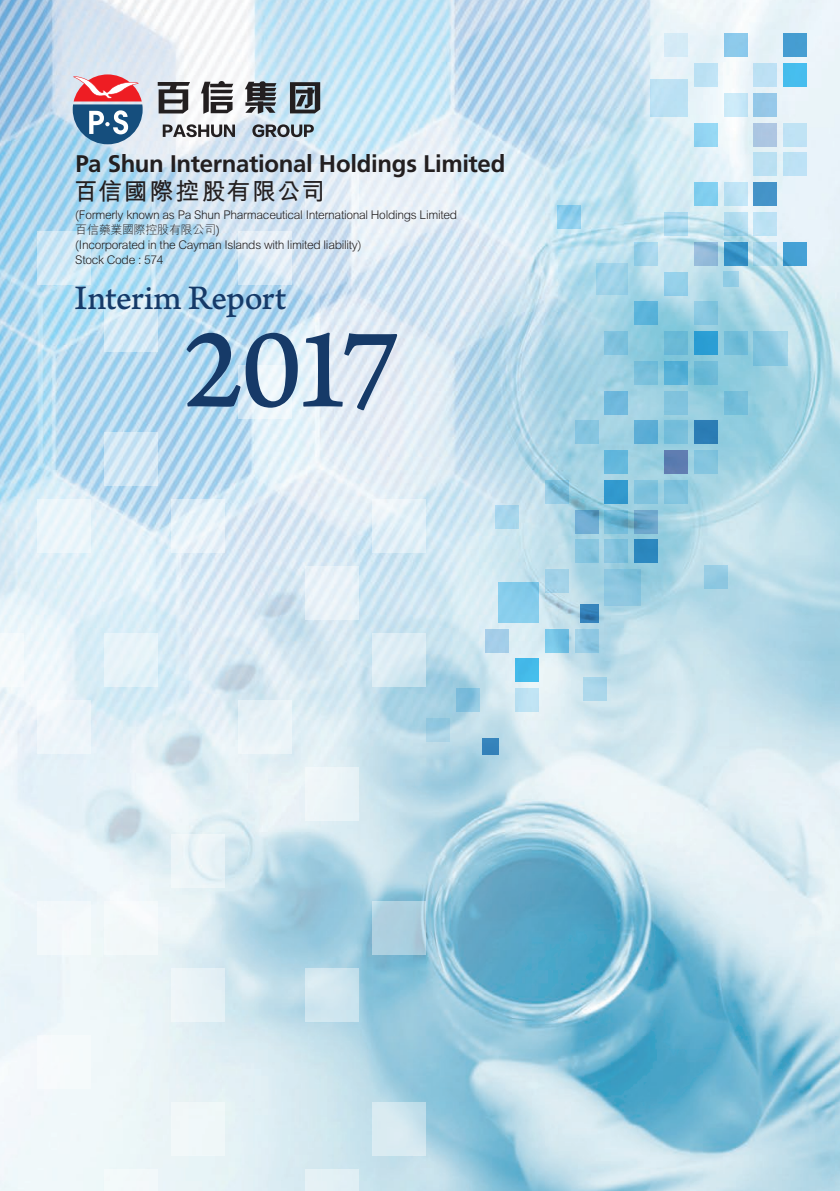
<style>
.page{position:relative;width:840px;height:1191px;background:#fff}
.page>*{position:absolute;margin:0;border:0;box-sizing:border-box;transform-origin:0 0}
.t1{font:120px "Arno Pro Caption";color:#163a68}
.t2{font:36px "Arno Pro Caption";letter-spacing:-.02em;color:#163a68}
.t3{font:700 24px "Frutiger LT Std";letter-spacing:-.015em;color:#231f20}
.t4{font:700 24px "M Hei HK";letter-spacing:.06em;color:#231f20}
.t5{font:300 12px/15px "M Hei HK";letter-spacing:-.025em;color:#231f20}
</style>
<div class="page">
<img style="left:1px;top:0;width:838px;height:1191px">
<svg style="left:425px;top:718px;width:24px;height:24px"></svg>
<svg style="left:455px;top:688px;width:24px;height:24px"></svg>
<div style="left:482px;top:738px;width:17px;height:16px;background:#3582bb"></div>
<div style="left:515px;top:688px;width:23px;height:24px;background:#c0e3f3"></div>
<div style="left:515px;top:658px;width:23px;height:24px;background:#44bae9"></div>
<div style="left:485px;top:629px;width:24px;height:23px;background:#a4cfee"></div>
<div style="left:583px;top:677px;width:23px;height:24px;background:#abd7eb"></div>
<div style="left:544px;top:629px;width:24px;height:23px;background:linear-gradient(to right,#85d0ee,#67b9de)"></div>
<div style="left:544px;top:569px;width:24px;height:24px;background:#a2d1e8"></div>
<div style="left:495px;top:505px;width:23px;height:24px;background:#a6d6ec"></div>
<div style="left:574px;top:629px;width:24px;height:23px;background:linear-gradient(to right,#a3d2e8,#84c1dd)"></div>
<svg style="left:580px;top:604px;width:18px;height:19px"></svg>
<div style="left:574px;top:539px;width:24px;height:24px;background:linear-gradient(to right,#89c6e1,#81c1dc)"></div>
<svg style="left:574px;top:510px;width:24px;height:23px"></svg>
<svg style="left:544px;top:480px;width:24px;height:24px"></svg>
<div style="left:574px;top:420px;width:24px;height:24px;background:#86c5df"></div>
<div style="left:498px;top:582px;width:40px;height:41px;background:#88cdec"></div>
<svg style="left:604px;top:569px;width:36px;height:36px"></svg>
<div style="left:604px;top:539px;width:24px;height:24px;background:linear-gradient(to right,#91c9e3,#76bcd8)"></div>
<svg style="left:604px;top:510px;width:24px;height:23px"></svg>
<div style="left:604px;top:480px;width:24px;height:24px;background:#3199ce"></div>
<div style="left:604px;top:450px;width:24px;height:24px;background:#64b7dc"></div>
<div style="left:604px;top:391px;width:24px;height:23px;background:#6fb8dd"></div>
<div style="left:604px;top:331px;width:24px;height:24px;background:#7ec1dd"></div>
<div style="left:634px;top:539px;width:23px;height:24px;background:#2b87be"></div>
<svg style="left:634px;top:510px;width:23px;height:23px"></svg>
<div style="left:634px;top:480px;width:23px;height:24px;background:#7ec1dc"></div>
<div style="left:634px;top:420px;width:23px;height:24px;background:#5badd5"></div>
<div style="left:693px;top:301px;width:24px;height:24px;background:#87c6e0"></div>
<div style="left:634px;top:361px;width:23px;height:24px;background:#78bfda"></div>
<svg style="left:634px;top:242px;width:23px;height:24px"></svg>
<div style="left:704px;top:565px;width:23px;height:24px;background:#92cae2"></div>
<div style="left:663px;top:480px;width:24px;height:24px;background:#80c3de"></div>
<div style="left:663px;top:450px;width:24px;height:24px;background:#5e7cb1"></div>
<div style="left:663px;top:420px;width:24px;height:24px;background:#74bdda"></div>
<div style="left:663px;top:391px;width:24px;height:23px;background:#81c3dd"></div>
<div style="left:663px;top:331px;width:24px;height:24px;background:#6ab9d6"></div>
<div style="left:634px;top:301px;width:23px;height:24px;background:#5bb3da"></div>
<div style="left:663px;top:271px;width:24px;height:24px;background:#96d0ea"></div>
<svg style="left:556px;top:205px;width:24px;height:24px"></svg>
<div style="left:693px;top:450px;width:24px;height:24px;background:#84c5df"></div>
<div style="left:693px;top:420px;width:24px;height:24px;background:#2b7db5"></div>
<div style="left:693px;top:361px;width:24px;height:24px;background:#6ab8d6"></div>
<div style="left:693px;top:331px;width:24px;height:24px;background:#2a9dd3"></div>
<svg style="left:693px;top:242px;width:24px;height:24px"></svg>
<svg style="left:663px;top:212px;width:24px;height:24px"></svg>
<div style="left:723px;top:391px;width:24px;height:23px;background:#73bdd9"></div>
<div style="left:663px;top:361px;width:24px;height:24px;background:#56b1d7"></div>
<div style="left:723px;top:331px;width:24px;height:24px;background:#70bbd7"></div>
<svg style="left:723px;top:212px;width:24px;height:24px"></svg>
<svg style="left:723px;top:271px;width:15px;height:16px"></svg>
<div style="left:723px;top:242px;width:24px;height:24px;background:linear-gradient(to right,#3692c6,#3794c7)"></div>
<div style="left:723px;top:182px;width:24px;height:24px;background:#bee7fa"></div>
<div style="left:693px;top:182px;width:24px;height:24px;background:#81ceef"></div>
<div style="left:693px;top:123px;width:24px;height:24px;background:#94d5f3"></div>
<div style="left:723px;top:93px;width:24px;height:24px;background:#ccebf8"></div>
<div style="left:723px;top:33px;width:24px;height:24px;background:#8dcaeb"></div>
<svg style="left:753px;top:331px;width:34px;height:34px"></svg>
<div style="left:596px;top:263px;width:32px;height:32px;background:#9ed2e8"></div>
<svg style="left:753px;top:242px;width:23px;height:24px"></svg>
<div style="left:753px;top:212px;width:23px;height:24px;background:#bee7fa"></div>
<div style="left:753px;top:182px;width:23px;height:24px;background:#4494c8"></div>
<div style="left:753px;top:152px;width:23px;height:24px;background:#bae0f2"></div>
<div style="left:693px;top:63px;width:24px;height:24px;background:#bee7fa"></div>
<div style="left:650px;top:79px;width:37px;height:38px;background:#bee7fa"></div>
<div style="left:753px;top:63px;width:23px;height:24px;background:#bee7fa"></div>
<div style="left:663px;top:33px;width:24px;height:24px;background:#d4ebf6"></div>
<div style="left:782px;top:242px;width:24px;height:24px;background:#45a0d4"></div>
<div style="left:753px;top:123px;width:23px;height:24px;background:#acc6e2"></div>
<div style="left:782px;top:152px;width:24px;height:24px;background:#bee7fa"></div>
<div style="left:782px;top:123px;width:24px;height:24px;background:#bee7fa"></div>
<div style="left:753px;top:93px;width:23px;height:24px;background:#97c8e8"></div>
<div style="left:782px;top:63px;width:24px;height:24px;background:#47bdee"></div>
<div style="left:782px;top:33px;width:24px;height:24px;background:#469dd2"></div>
<div style="left:0;top:633px;width:24px;height:53px;background:#f5fafc"></div>
<div style="left:37px;top:1035px;width:54px;height:53px;background:#f5fafb"></div>
<div style="left:37px;top:901px;width:54px;height:53px;background:#f4f8fb"></div>
<div style="left:37px;top:700px;width:54px;height:53px;background:#eef5fa"></div>
<div style="left:37px;top:499px;width:54px;height:54px;background:#ebf5fa"></div>
<svg style="left:37px;top:231px;width:54px;height:54px;background:#cee7f5"></svg>
<div style="left:104px;top:1168px;width:54px;height:23px;background:#f3f9fa"></div>
<div style="left:104px;top:901px;width:54px;height:53px;background:#f3f8fa"></div>
<div style="left:104px;top:633px;width:54px;height:53px;background:#e6f3f9"></div>
<svg style="left:104px;top:432px;width:54px;height:54px;background:#d0e6f4"></svg>
<svg style="left:104px;top:298px;width:54px;height:54px;background:#d2e9f5"></svg>
<div style="left:171px;top:1102px;width:54px;height:53px;background:#f0f8f9"></div>
<div style="left:171px;top:968px;width:54px;height:53px;background:#e9f3f7"></div>
<div style="left:171px;top:834px;width:54px;height:53px;background:#ebf4f8"></div>
<svg style="left:171px;top:499px;width:54px;height:54px;fill:#e6f2f9"></svg>
<svg style="left:238px;top:231px;width:53px;height:54px;background:#ddebf5"></svg>
<div style="left:238px;top:700px;width:53px;height:53px;background:#e8f2f7"></div>
<svg style="left:238px;top:365px;width:53px;height:54px;fill:#eaf5fb"></svg>
<div style="left:305px;top:1168px;width:53px;height:23px;background:#e3f1f5"></div>
<div style="left:305px;top:968px;width:53px;height:53px;background:#d0e6ef"></div>
<div style="left:305px;top:767px;width:53px;height:53px;background:#ecf5f8"></div>
<div style="left:305px;top:566px;width:53px;height:53px;background:#e9f2f8"></div>
<svg style="left:305px;top:164px;width:53px;height:54px;background:#e4edf6"></svg>
<div style="left:372px;top:1102px;width:53px;height:53px;background:linear-gradient(to right,#dfedf3,#cae3ed)"></div>
<div style="left:372px;top:901px;width:53px;height:53px;background:#aecfdf"></div>
<svg style="left:372px;top:633px;width:53px;height:53px;background:#d8eaf3"></svg>
<svg style="left:372px;top:499px;width:53px;height:54px;background:#e3f0f7"></svg>
<svg style="left:73px;top:74px;width:69px;height:70px;background:#977f95"></svg>
<svg style="left:158px;top:81px;width:162px;height:56px"></svg>
<hr style="left:0;top:0;width:1px;height:1191px;background:#154e7d">
<h3 class="t3" style="left:75px;top:150px;width:431px">Pa Shun International Holdings Limited</h3>
<h3 class="t4" style="left:74px;top:174px;width:252px">百信國際控股有限公司</h3>
<p class="t5" style="left:75px;top:207px;width:383px">(Formerly known as Pa Shun Pharmaceutical International Holdings Limited百信藥業國際控股有限公司)<br>(Incorporated in the Cayman Islands with limited liability)<br>Stock Code : 574</p>
<h2 class="t2" style="left:74px;top:276px;width:213px">Interim Report</h2>
<h1 class="t1" style="left:183px;top:299px;width:219px">2017</h1>
</div>
